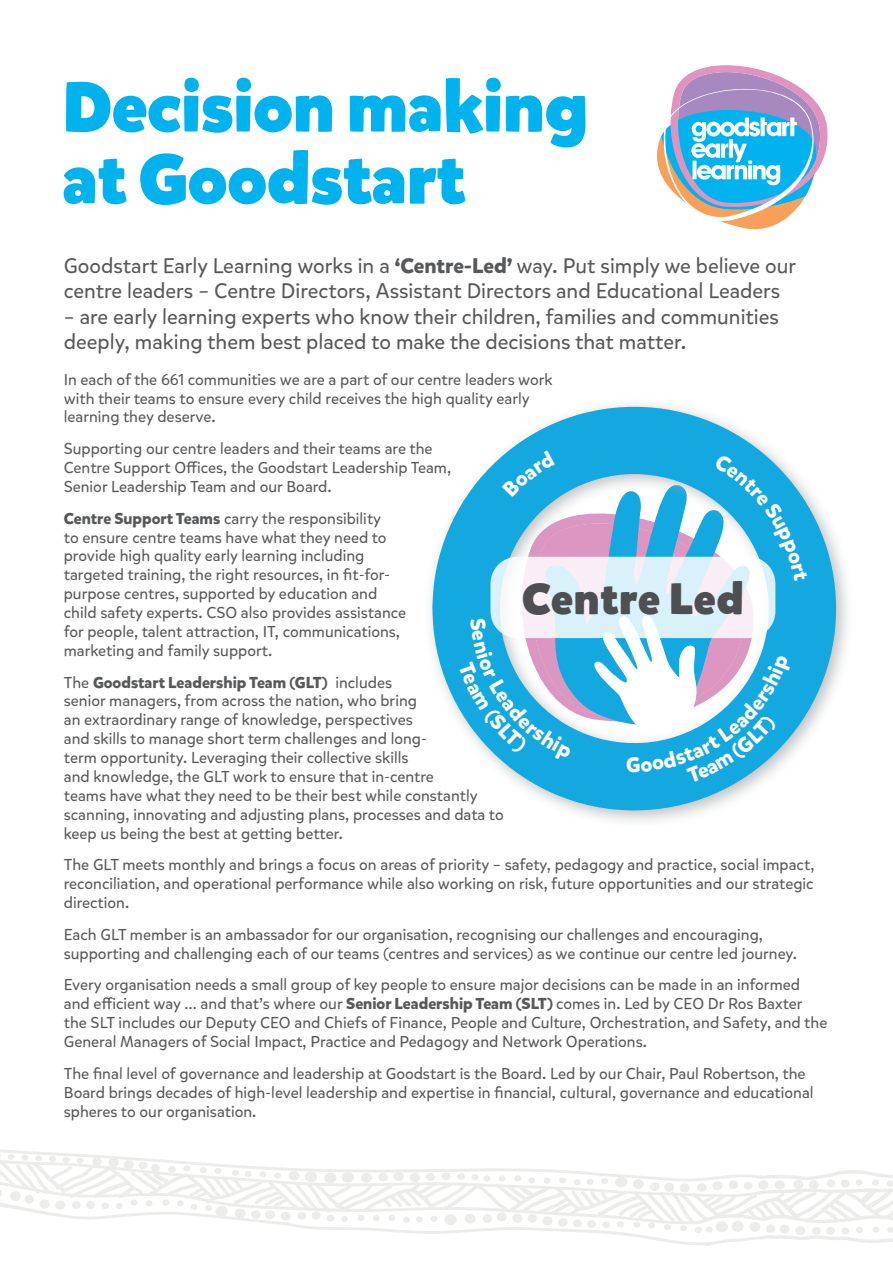
<style>
.page{position:relative;width:893px;height:1263px;background:#fff}
.page>*{position:absolute;margin:0;border:0;box-sizing:border-box;transform-origin:0 0}
.t1{font:900 70.35px/72px "Mikado";color:#00b3ee}
.t2{font:900 43.5px "Mikado";letter-spacing:.02em;color:#4d4f53}
.Feature_copy{font:21px/25.2px "Mikado";color:#57585a}
.t3{font:700 21px "Mikado";color:#fff}
.body_copy{font:15.75px/18.9px "Mikado";color:#57585a}
.s1{font-weight:700}
</style>
<div class="page">
<div style="left:422px;top:397px;width:432px;height:429px;background:#a7aaac;opacity:.75"></div>
<svg style="left:0;top:1150px;width:893px;height:93px"></svg>
<svg style="left:0;top:1181px;width:762px;height:65px"></svg>
<svg style="left:657px;top:65px;width:171px;height:165px"></svg>
<svg style="left:432px;top:407px;width:404px;height:403px"></svg>
<p class="t1" style="left:62px;top:72px;width:527px">Decision making at Goodstart</p>
<p class="Feature_copy" style="left:64px;top:254px;width:734px">Goodstart Early Learning works in a <span class="s1">‘Centre-Led’</span> way. Put simply we believe our centre leaders – Centre Directors, Assistant Directors and Educational Leaders</p>
<p class="Feature_copy" style="left:64px;top:304px;width:717px">– are early learning experts who know their children, families and communities deeply, making them best placed to make the decisions that matter.</p>
<p class="body_copy" style="left:64px;top:370px;width:490px">In each of the 661 communities we are a part of our centre leaders work with their teams to ensure every child receives the high quality early learning they deserve.</p>
<p class="body_copy" style="left:64px;top:439px;width:389px">Supporting our centre leaders and their teams are the<br>Centre Support Offices, the Goodstart Leadership Team,<br>Senior Leadership Team and our Board.</p>
<p class="body_copy" style="left:64px;top:509px;width:344px"><span class="s1">Centre Support Teams</span> carry the responsibility<br>to ensure centre teams have what they need to provide high quality early learning including targeted training, the right resources, in fit-for&shy;purpose centres, supported by education and child safety experts. CSO also provides assistance for people, talent attraction, IT, communications, marketing and family support.</p>
<p class="body_copy" style="left:64px;top:673px;width:442px">The <span class="s1">Goodstart Leadership Team (GLT)</span> includes<br>senior managers, from across the nation, who bring<br>an extraordinary range of knowledge, perspectives<br>and skills to manage short term challenges and long-<br>term opportunity. Leveraging their collective skills<br>and knowledge, the GLT work to ensure that in-centre<br>teams have what they need to be their best while constantly scanning, innovating and adjusting plans, processes and data to keep us being the best at getting better.</p>
<p class="body_copy" style="left:64px;top:856px;width:752px;text-align:justify">The GLT meets monthly and brings a focus on areas of priority – safety, pedagogy and practice, social impact, reconciliation, and operational performance while also working on risk, future opportunities and our strategic direction.</p>
<p class="body_copy" style="left:64px;top:925px;width:735px">Each GLT member is an ambassador for our organisation, recognising our challenges and encouraging, supporting and challenging each of our teams (centres and services) as we continue our centre led journey.</p>
<p class="body_copy" style="left:64px;top:976px;width:765px">Every organisation needs a small group of key people to ensure major decisions can be made in an informed and efficient way … and that’s where our <span class="s1">Senior Leadership Team (SLT)</span> comes in. Led by CEO Dr Ros Baxter the SLT includes our Deputy CEO and Chiefs of Finance, People and Culture, Orchestration, and Safety, and the General Managers of Social Impact, Practice and Pedagogy and Network Operations.</p>
<p class="body_copy" style="left:64px;top:1064px;width:751px">The final level of governance and leadership at Goodstart is the Board. Led by our Chair, Paul Robertson, the<br>Board brings decades of high-level leadership and expertise in financial, cultural, governance and educational spheres to our organisation.</p>
<p class="t2" style="left:522px;top:571px;width:223px">Centre Led</p>
<p class="t3" style="left:626px;top:751px;width:16px">G</p>
</div>
